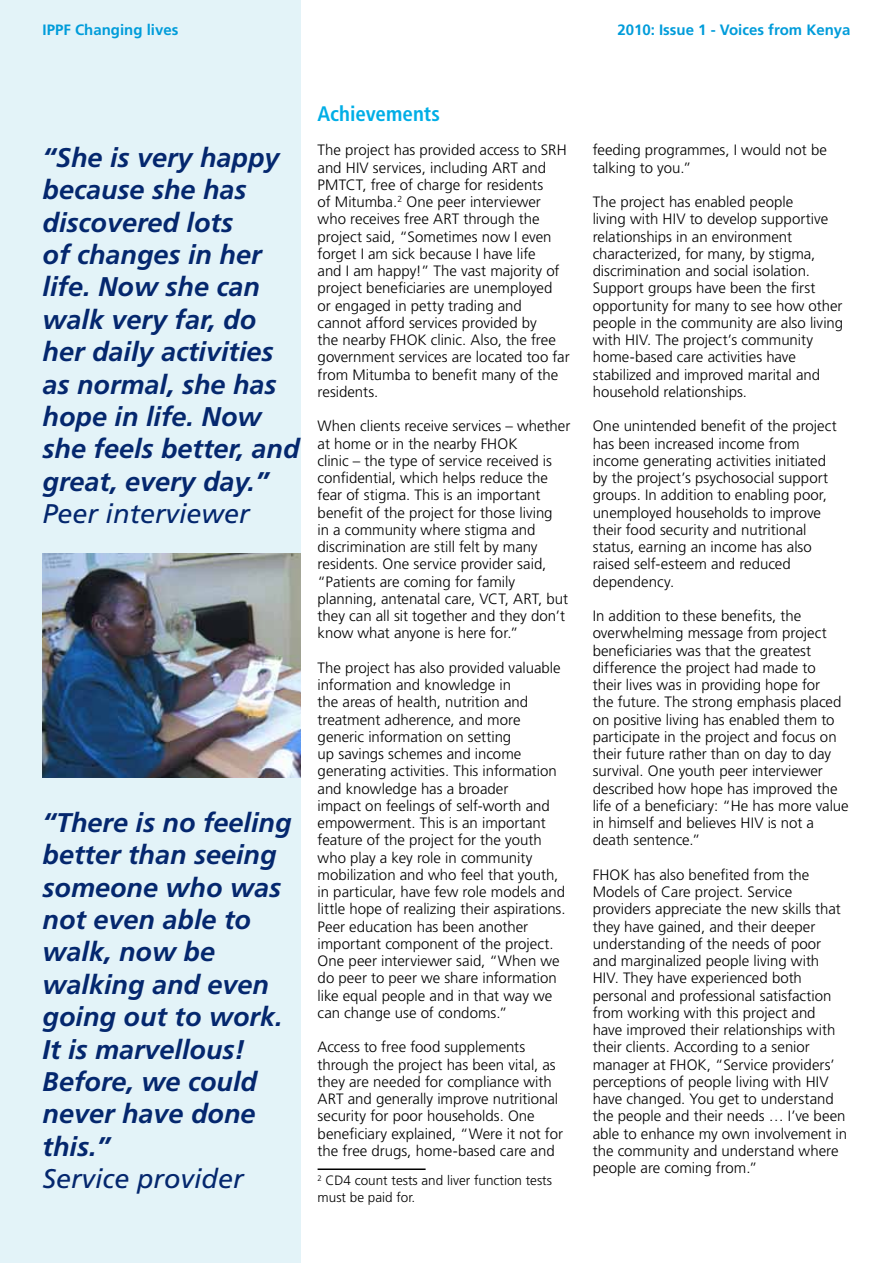
<style>
.page{position:relative;width:893px;height:1263px;background:#fff}
.page>*{position:absolute;margin:0;border:0;box-sizing:border-box;transform-origin:0 0}
.t1{font:italic 700 27px/32.4px "Frutiger LT Std";color:#04276e}
.t2{font:italic 27px "Frutiger LT Std";color:#04276e}
.t3{font:700 condensed 21px "Frutiger LT Std";color:#00aee6}
.t4{font:300 15px/17.2px "Frutiger LT Std";color:#000}
.t5{font:700 15px "Frutiger LT Std";color:#009cda}
.t6{font:300 13.5px/16.2px "Frutiger LT Std";color:#000}
</style>
<div class="page">
<div style="left:0;top:0;width:300px;height:1263px;background:#e3f3f8"></div>
<img style="left:43px;top:554px;width:257px;height:224px">
<hr style="left:318px;top:1168px;width:108px;height:2px;background:#000">
<p class="t5" style="left:43px;top:20px;width:137px">IPPF Changing lives</p>
<p class="t5" style="left:617px;top:20px;width:235px">2010: Issue 1 - Voices from Kenya</p>
<h1 class="t1" style="left:43px;top:141px;width:259px">“She is very happy because she has discovered lots<br>of changes in her life. Now she can walk very far, do her daily activities as normal, she has hope in life. Now she feels better, and great, every day.”</h1>
<h1 class="t2" style="left:43px;top:498px;width:209px">Peer interviewer</h1>
<h1 class="t1" style="left:43px;top:806px;width:251px">“There is no feeling better than seeing someone who was not even able to walk, now be walking and even going out to work.<br>It is marvellous!<br>Before, we could never have done this.”</h1>
<h1 class="t2" style="left:43px;top:1163px;width:203px">Service provider</h1>
<h2 class="t3" style="left:318px;top:101px;width:124px">Achievements</h2>
<p class="t4" style="left:318px;top:142px;width:254px">The project has provided access to SRH and HIV services, including ART and PMTCT, free of charge for residents<br>of Mitumba.<sup>2</sup> One peer interviewer who receives free ART through the project said, “Sometimes now I even forget I am sick because I have life<br>and I am happy!” The vast majority of project beneficiaries are unemployed<br>or engaged in petty trading and<br>cannot afford services provided by<br>the nearby FHOK clinic. Also, the free government services are located too far from Mitumba to benefit many of the residents.</p>
<p class="t4" style="left:318px;top:418px;width:254px">When clients receive services – whether at home or in the nearby FHOK<br>clinic – the type of service received is confidential, which helps reduce the fear of stigma. This is an important benefit of the project for those living<br>in a community where stigma and discrimination are still felt by many residents. One service provider said, “Patients are coming for family planning, antenatal care, VCT, ART, but they can all sit together and they don’t know what anyone is here for.”</p>
<p class="t4" style="left:318px;top:659px;width:250px">The project has also provided valuable information and knowledge in<br>the areas of health, nutrition and treatment adherence, and more generic information on setting<br>up savings schemes and income generating activities. This information and knowledge has a broader<br>impact on feelings of self-worth and empowerment. This is an important feature of the project for the youth who play a key role in community mobilization and who feel that youth, in particular, have few role models and little hope of realizing their aspirations.<br>Peer education has been another important component of the project.<br>One peer interviewer said, “When we do peer to peer we share information like equal people and in that way we can change use of condoms.”</p>
<p class="t4" style="left:318px;top:1039px;width:247px">Access to free food supplements through the project has been vital, as they are needed for compliance with ART and generally improve nutritional security for poor households. One beneficiary explained, “Were it not for the free drugs, home-based care and</p>
<p class="t6" style="left:318px;top:1173px;width:236px"><sup>2</sup> CD4 count tests and liver function tests must be paid for.</p>
<p class="t4" style="left:593px;top:142px;width:236px">feeding programmes, I would not be talking to you.”</p>
<p class="t4" style="left:593px;top:193px;width:252px">The project has enabled people<br>living with HIV to develop supportive relationships in an environment characterized, for many, by stigma, discrimination and social isolation.<br>Support groups have been the first opportunity for many to see how other people in the community are also living with HIV. The project’s community home-based care activities have stabilized and improved marital and household relationships.</p>
<p class="t4" style="left:593px;top:418px;width:246px">One unintended benefit of the project has been increased income from income generating activities initiated by the project’s psychosocial support groups. In addition to enabling poor, unemployed households to improve their food security and nutritional status, earning an income has also raised self-esteem and reduced dependency.</p>
<p class="t4" style="left:593px;top:607px;width:258px">In addition to these benefits, the overwhelming message from project beneficiaries was that the greatest difference the project had made to<br>their lives was in providing hope for<br>the future. The strong emphasis placed on positive living has enabled them to participate in the project and focus on their future rather than on day to day survival. One youth peer interviewer described how hope has improved the life of a beneficiary: “He has more value in himself and believes HIV is not a death sentence.”</p>
<p class="t4" style="left:593px;top:866px;width:256px">FHOK has also benefited from the Models of Care project. Service providers appreciate the new skills that they have gained, and their deeper understanding of the needs of poor and marginalized people living with HIV. They have experienced both personal and professional satisfaction from working with this project and have improved their relationships with their clients. According to a senior manager at FHOK, “Service providers’ perceptions of people living with HIV have changed. You get to understand the people and their needs … I’ve been able to enhance my own involvement in the community and understand where people are coming from.”</p>
</div>
